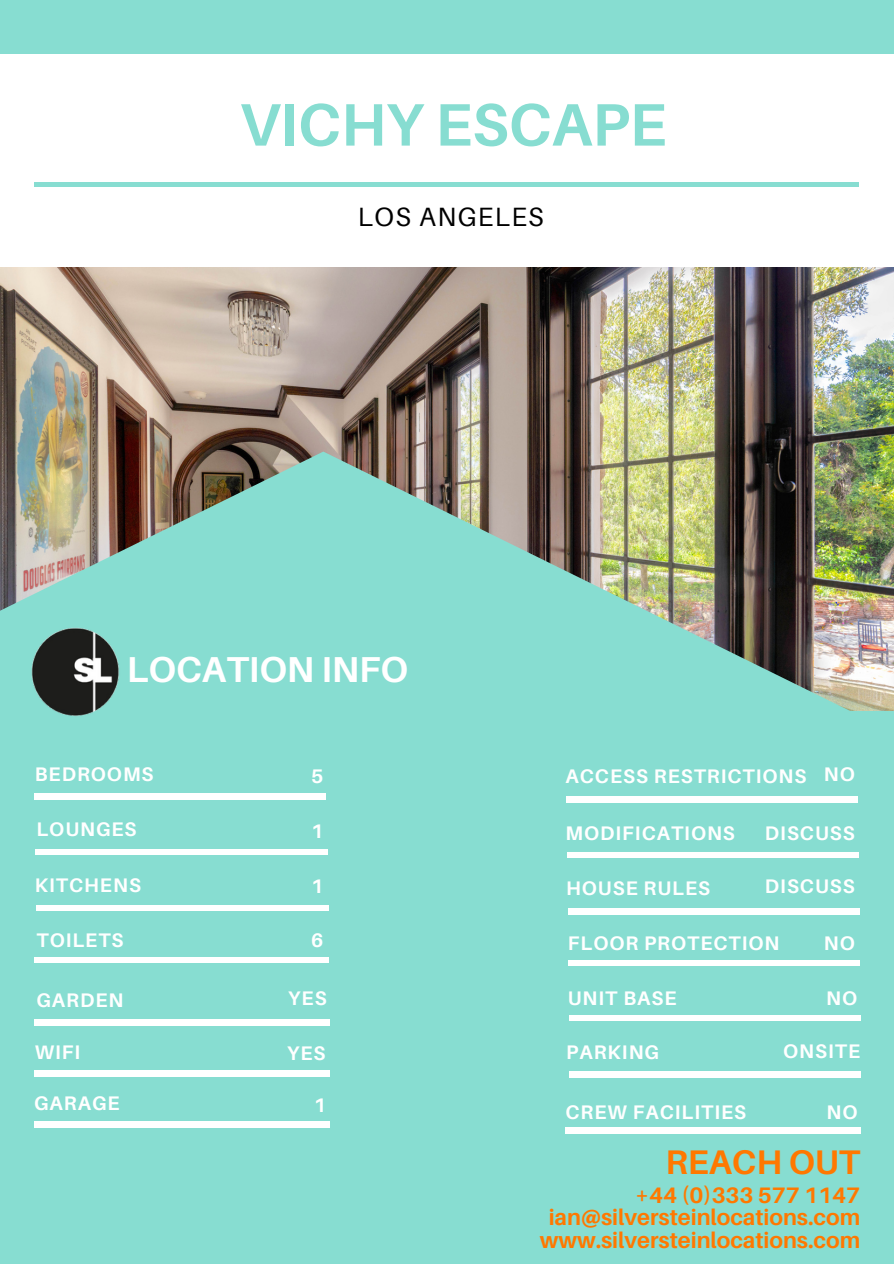
<style>
.page{position:relative;width:894px;height:1264px;background:#fff}
.page>*{position:absolute;margin:0;border:0;box-sizing:border-box;transform-origin:0 0}
.t1{font:700 59.85px "Aileron";color:#87ddd1}
.t2{font:700 36px "Aileron";color:#fff}
.t3{font:700 34.2px "Aileron";color:#ff7800}
.t4{font:26.4px "Aileron";letter-spacing:.05em;color:#000}
.t5{font:700 22.35px "Aileron";color:#ff7800}
.t6{font:700 19.65px "Aileron";letter-spacing:.05em;color:#fff}
</style>
<div class="page">
<img style="left:0;top:267px;width:893px;height:184px">
<div style="left:35px;top:182px;width:823px;height:5px;background:#87ddd1"></div>
<div style="left:0;top:0;width:893px;height:54px;background:#87ddd1"></div>
<div style="left:0;top:711px;width:893px;height:552px;background:#87ddd1"></div>
<div style="left:34px;top:793px;width:292px;height:6px;background:#fff"></div>
<img style="left:0;top:451px;width:893px;height:260px">
<img style="left:23px;top:616px;width:109px;height:100px">
<div style="left:35px;top:849px;width:292px;height:5px;background:#fff"></div>
<div style="left:36px;top:905px;width:292px;height:6px;background:#fff"></div>
<div style="left:34px;top:957px;width:294px;height:5px;background:#fff"></div>
<div style="left:34px;top:1019px;width:295px;height:6px;background:#fff"></div>
<div style="left:34px;top:1070px;width:295px;height:6px;background:#fff"></div>
<div style="left:565px;top:796px;width:292px;height:6px;background:#fff"></div>
<div style="left:566px;top:852px;width:292px;height:5px;background:#fff"></div>
<div style="left:567px;top:908px;width:292px;height:6px;background:#fff"></div>
<div style="left:567px;top:960px;width:292px;height:5px;background:#fff"></div>
<div style="left:568px;top:1015px;width:292px;height:5px;background:#fff"></div>
<div style="left:568px;top:1071px;width:292px;height:6px;background:#fff"></div>
<div style="left:565px;top:1127px;width:295px;height:6px;background:#fff"></div>
<div style="left:34px;top:1121px;width:295px;height:6px;background:#fff"></div>
<p class="t1" style="left:239px;top:87px;width:428px">VICHY ESCAPE</p>
<p class="t4" style="left:358px;top:200px;width:187px">LOS ANGELES</p>
<p class="t2" style="left:127px;top:646px;width:283px">LOCATION INFO</p>
<p class="t6" style="left:35px;top:762px;width:120px">BEDROOMS</p>
<p class="t6" style="left:311px;top:763px;width:14px">5</p>
<p class="t6" style="left:36px;top:817px;width:102px">LOUNGES</p>
<p class="t6" style="left:311px;top:818px;width:14px">1</p>
<p class="t6" style="left:35px;top:872px;width:108px">KITCHENS</p>
<p class="t6" style="left:311px;top:873px;width:14px">1</p>
<p class="t6" style="left:36px;top:927px;width:89px">TOILETS</p>
<p class="t6" style="left:311px;top:927px;width:14px">6</p>
<p class="t6" style="left:36px;top:987px;width:88px">GARDEN</p>
<p class="t6" style="left:288px;top:986px;width:40px">YES</p>
<p class="t6" style="left:35px;top:1040px;width:47px">WIFI</p>
<p class="t6" style="left:287px;top:1041px;width:40px">YES</p>
<p class="t6" style="left:34px;top:1091px;width:87px">GARAGE</p>
<p class="t6" style="left:314px;top:1092px;width:14px">1</p>
<p class="t6" style="left:565px;top:763px;width:242px">ACCESS RESTRICTIONS</p>
<p class="t6" style="left:823px;top:762px;width:32px">NO</p>
<p class="t6" style="left:565px;top:820px;width:171px">MODIFICATIONS</p>
<p class="t6" style="left:764px;top:820px;width:91px">DISCUSS</p>
<p class="t6" style="left:566px;top:875px;width:145px">HOUSE RULES</p>
<p class="t6" style="left:764px;top:873px;width:91px">DISCUSS</p>
<p class="t6" style="left:567px;top:930px;width:213px">FLOOR PROTECTION</p>
<p class="t6" style="left:823px;top:930px;width:32px">NO</p>
<p class="t6" style="left:567px;top:985px;width:110px">UNIT BASE</p>
<p class="t6" style="left:825px;top:985px;width:32px">NO</p>
<p class="t6" style="left:566px;top:1040px;width:94px">PARKING</p>
<p class="t6" style="left:783px;top:1039px;width:78px">ONSITE</p>
<p class="t6" style="left:565px;top:1099px;width:182px">CREW FACILITIES</p>
<p class="t6" style="left:826px;top:1099px;width:32px">NO</p>
<p class="t3" style="left:665px;top:1140px;width:196px">REACH OUT</p>
<p class="t5" style="left:635px;top:1181px;width:226px">+44 (0)333 577 1147</p>
<p class="t5" style="left:548px;top:1203px;width:313px">ian@silversteinlocations.com</p>
<p class="t5" style="left:539px;top:1226px;width:322px">www.silversteinlocations.com</p>
</div>
